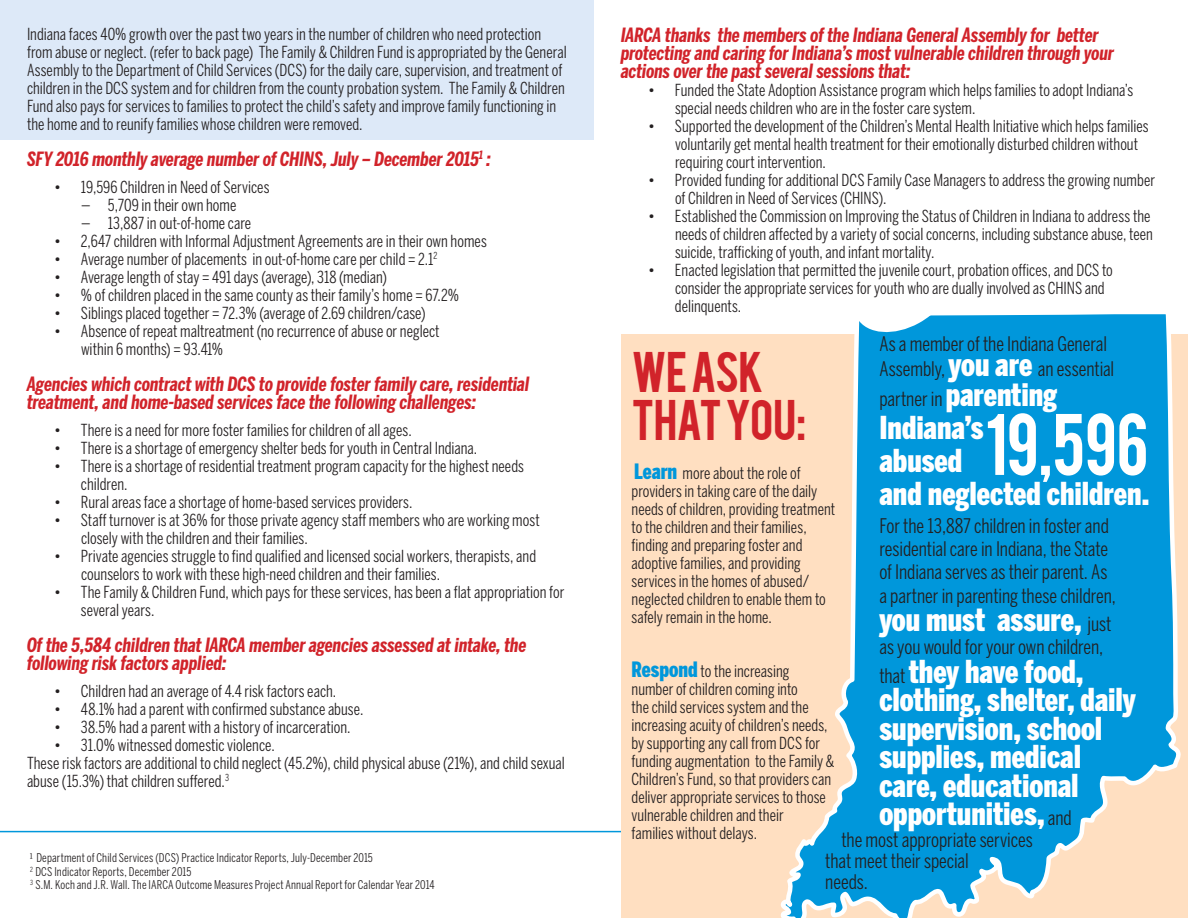
<style>
.page{position:relative;width:1188px;height:918px;background:#fff}
.page>*{position:absolute;margin:0;border:0;box-sizing:border-box;transform-origin:0 0}
.t1{font:45px/48px "Bebas";letter-spacing:-.015em;color:#d1232a}
.t2{font:900 31.35px/28.5px "Benton Sans Comp";color:#fff}
.t3{font:19.95px/23.2px "Benton Sans Comp";letter-spacing:-.005em;color:#231f20}
.t4{font:italic 700 19.5px/18px "Benton Sans Comp";letter-spacing:-.005em;color:#d1232a}
.t5{font:16.5px/18px "Benton Sans Comp";color:#231f20}
.t6{font:12px "Benton Sans Comp";letter-spacing:.015em;color:#231f20}
.s1{font-weight:900;font-size:31.35px;color:#fff}
.s2{font-weight:400;font-size:19.95px;color:#231f20}
.s3{font-weight:900;font-size:21px;color:#0097db}
</style>
<div class="page">
<div style="left:0;top:0;width:594px;height:140px;background:#dde9f8"></div>
<hr style="left:0;top:831px;width:1188px;height:1px;background:#0097db">
<div style="left:622px;top:335px;width:566px;height:583px;background:#ffdfc1"></div>
<svg style="left:779px;top:314px;width:405px;height:604px"></svg>
<svg style="left:988px;top:413px;width:158px;height:69px;background:#72c5eb"></svg>
<p class="t5" style="left:27px;top:25px;width:541px">Indiana faces 40% growth over the past two years in the number of children who need protection from abuse or neglect. (refer to back page) The Family &amp; Children Fund is appropriated by the General Assembly to the Department of Child Services (DCS) for the daily care, supervision, and treatment of children in the DCS system and for children from the county probation system. The Family &amp; Children Fund also pays for services to families to protect the child’s safety and improve family functioning in the home and to reunify families whose children were removed.</p>
<p class="t4" style="left:27px;top:150px;width:466px">SFY 2016 monthly average number of CHINS, July – December 2015<sup>1</sup> :</p>
<p class="t5" style="left:54px;top:178px;width:217px">• 19,596 Children in Need of Services</p>
<p class="t5" style="left:81px;top:196px;width:157px">— 5,709 in their own home</p>
<p class="t5" style="left:81px;top:214px;width:172px">— 13,887 in out-of-home care</p>
<p class="t5" style="left:54px;top:232px;width:435px">• 2,647 children with Informal Adjustment Agreements are in their own homes</p>
<p class="t5" style="left:54px;top:250px;width:385px">• Average number of placements in out-of-home care per child = 2.1<sup>2</sup></p>
<p class="t5" style="left:54px;top:268px;width:334px">• Average length of stay = 491 days (average), 318 (median)</p>
<p class="t5" style="left:54px;top:286px;width:407px">• % of children placed in the same county as their family’s home = 67.2%</p>
<p class="t5" style="left:54px;top:304px;width:373px">• Siblings placed together = 72.3% (average of 2.69 children/case)</p>
<p class="t5" style="left:54px;top:322px;width:387px">• Absence of repeat maltreatment (no recurrence of abuse or neglect</p>
<p class="t5" style="left:81px;top:340px;width:144px">within 6 months) = 93.41%</p>
<p class="t4" style="left:27px;top:375px;width:504px">Agencies which contract with DCS to provide foster family care, residential treatment, and home-based services face the following challenges:</p>
<p class="t5" style="left:54px;top:421px;width:359px">• There is a need for more foster families for children of all ages.</p>
<p class="t5" style="left:54px;top:439px;width:425px">• There is a shortage of emergency shelter beds for youth in Central Indiana.</p>
<p class="t5" style="left:81px;top:457px;width:445px;text-indent:-27px">• There is a shortage of residential treatment program capacity for the highest needs children.</p>
<p class="t5" style="left:54px;top:493px;width:360px">• Rural areas face a shortage of home-based services providers.</p>
<p class="t5" style="left:81px;top:511px;width:460px;text-indent:-27px">• Staff turnover is at 36% for those private agency staff members who are working most closely with the children and their families.</p>
<p class="t5" style="left:81px;top:547px;width:457px;text-indent:-27px">• Private agencies struggle to find qualified and licensed social workers, therapists, and counselors to work with these high-need children and their families.</p>
<p class="t5" style="left:81px;top:583px;width:485px;text-indent:-27px">• The Family &amp; Children Fund, which pays for these services, has been a flat appropriation for several years.</p>
<p class="t4" style="left:27px;top:636px;width:501px">Of the 5,584 children that IARCA member agencies assessed at intake, the following risk factors applied:</p>
<p class="t5" style="left:54px;top:682px;width:284px">• Children had an average of 4.4 risk factors each.</p>
<p class="t5" style="left:54px;top:700px;width:311px">• 48.1% had a parent with confirmed substance abuse.</p>
<p class="t5" style="left:54px;top:718px;width:298px">• 38.5% had a parent with a history of incarceration.</p>
<p class="t5" style="left:54px;top:736px;width:222px">• 31.0% witnessed domestic violence.</p>
<p class="t5" style="left:27px;top:754px;width:539px">These risk factors are additional to child neglect (45.2%), child physical abuse (21%), and child sexual abuse (15.3%) that children suffered.<sup>3</sup></p>
<p class="t6" style="left:30px;top:851px;width:344px">1 Department of Child Services (DCS) Practice Indicator Reports, July-December 2015</p>
<p class="t6" style="left:30px;top:864px;width:163px"><sup>2</sup> DCS Indicator Reports, December 2015</p>
<p class="t6" style="left:30px;top:878px;width:406px"><sup>3</sup> S.M. Koch and J.R. Wall. The IARCA Outcome Measures Project Annual Report for Calendar Year 2014</p>
<p class="t4" style="left:621px;top:26px;width:495px">IARCA thanks the members of the Indiana General Assembly for better protecting and caring for Indiana’s most vulnerable children through your actions over the past several sessions that:</p>
<p class="t5" style="left:675px;top:81px;width:460px;text-indent:-27px">• Funded the State Adoption Assistance program which helps families to adopt Indiana’s special needs children who are in the foster care system.</p>
<p class="t5" style="left:675px;top:117px;width:475px;text-indent:-27px">• Supported the development of the Children’s Mental Health Initiative which helps families voluntarily get mental health treatment for their emotionally disturbed children without requiring court intervention.</p>
<p class="t5" style="left:675px;top:171px;width:482px;text-indent:-27px">• Provided funding for additional DCS Family Case Managers to address the growing number of Children in Need of Services (CHINS).</p>
<p class="t5" style="left:675px;top:207px;width:479px;text-indent:-27px">• Established the Commission on Improving the Status of Children in Indiana to address the needs of children affected by a variety of social concerns, including substance abuse, teen suicide, trafficking of youth, and infant mortality.</p>
<p class="t5" style="left:675px;top:261px;width:439px;text-indent:-27px">• Enacted legislation that permitted the juvenile court, probation offices, and DCS to consider the appropriate services for youth who are dually involved as CHINS and</p>
<p class="t5" style="left:675px;top:297px;width:68px">delinquents.</p>
<p class="t3" style="left:879px;top:330px;width:236px;line-height:25.7px">As a member of the Indiana General<br>Assembly, <span class="s1">you are</span> an essential</p>
<p class="t3" style="left:879px;top:387px;width:179px">partner in <span class="s1">parenting</span></p>
<p class="t2" style="left:879px;top:414px;width:106px">Indiana’s</p>
<p class="t2" style="left:879px;top:447px;width:84px">abused</p>
<p class="t2" style="left:879px;top:479px;width:271px">and neglected children.</p>
<p class="t3" style="left:879px;top:514px;width:238px">For the 13,887 children in foster and residential care in Indiana, the State of Indiana serves as their parent. As a partner in parenting these children,</p>
<p class="t2" style="left:879px;top:606px;width:234px">you must assure, <span class="s2">just</span></p>
<p class="t3" style="left:879px;top:635px;width:225px">as you would for your own children,</p>
<p class="t2" style="left:879px;top:658px;width:258px"><span class="s2">that</span> they have food, clothing, shelter, daily supervision, school supplies, medical care, educational opportunities, <span class="s2">and</span></p>
<p class="t3" style="left:841px;top:828px;width:193px">the most appropriate services</p>
<p class="t3" style="left:825px;top:849px;width:145px">that meet their special</p>
<p class="t3" style="left:825px;top:870px;width:44px">needs.</p>
<p class="t1" style="left:632px;top:345px;width:176px">WE ASK<br>THAT YOU:</p>
<p class="t5" style="left:632px;top:464px;width:205px"><span class="s3">Learn</span> more about the role of providers in taking care of the daily needs of children, providing treatment to the children and their families, finding and preparing foster and adoptive families, and providing services in the homes of abused/ neglected children to enable them to safely remain in the home.</p>
<p class="t5" style="left:632px;top:662px;width:204px"><span class="s3">Respond</span> to the increasing number of children coming into<br>the child services system and the increasing acuity of children’s needs, by supporting any call from DCS for funding augmentation to the Family &amp; Children’s Fund, so that providers can deliver appropriate services to those vulnerable children and their</p>
<p class="t5" style="left:632px;top:824px;width:127px">families without delays.</p>
</div>
